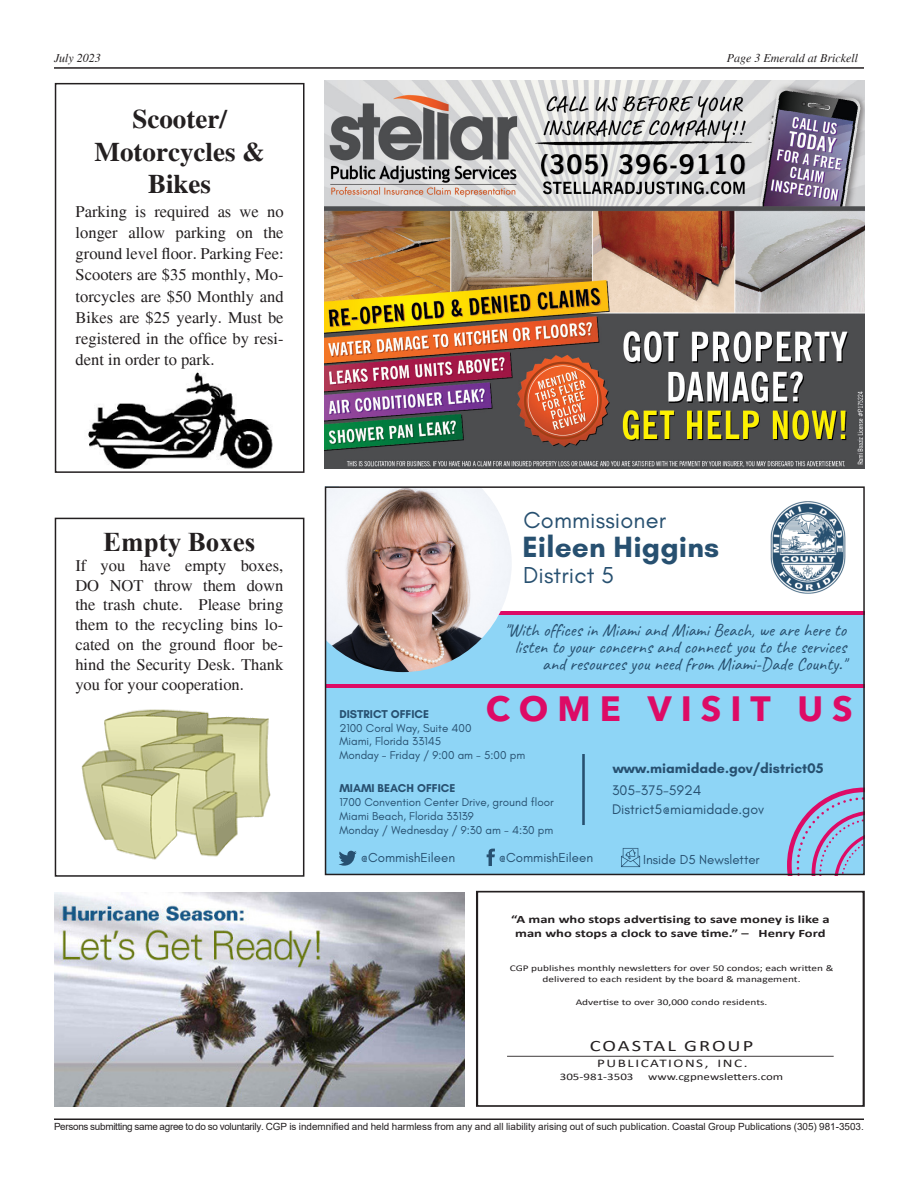
<style>
.page{position:relative;width:918px;height:1188px;background:#fff}
.page>*{position:absolute;margin:0;border:0;box-sizing:border-box;transform-origin:0 0}
.t1{font:700 34.8px "Avenir Next LT Pro";letter-spacing:.26em;color:#dd0b66}
.t2{font:700 29.85px "Glacial Indifference";letter-spacing:.005em;color:#275070}
.t3{font:700 27px/32.4px "Times";color:#231f20;text-align:center}
.t4{font:700 27px "Times New Roman";color:#231f20}
.t5{font:23.55px "Glacial Indifference";letter-spacing:.005em;color:#275070}
.t6{font:18px/16.8px "Caveat";color:#275070;text-align:right}
.t7{font:16.5px/21px "Times";color:#231f20;text-align:justify}
.t8{font:15.9px "Calibri";letter-spacing:.095em;color:#231f20;scale:1.3 1}
.t9{font:14.25px/19.5px "Glacial Indifference";color:#275070}
.t10{font:700 14.25px "Glacial Indifference";color:#275070}
.t11{font:13.35px "Glacial Indifference";color:#275070}
.t12{font:italic 12px "Times";color:#231f20}
.t13{font:11.7px "Calibri";letter-spacing:.1em;color:#231f20;scale:1.3 1}
.t14{font:11.55px/13.8px "Glacial Indifference";color:#275070}
.t15{font:700 11.55px "Glacial Indifference";color:#275070}
.t16{font:700 11.25px/13.5px "Calibri";color:#231f20;text-align:center;scale:1.3 1}
.t17{font:10.05px "Calibri";color:#231f20;scale:1.3 1}
.t18{font:9.9px "Arial";color:#231f20}
.t19{font:8.7px/10.5px "Calibri";color:#231f20;text-align:center;scale:1.3 1}
</style>
<div class="page">
<hr style="left:54px;top:67px;width:810px;height:2px;background:#231f20">
<hr style="left:54px;top:1119px;width:810px;height:1px;background:#231f20">
<div style="left:55px;top:518px;width:249px;height:359px;border:2px solid #231f20"></div>
<img style="left:81px;top:709px;width:190px;height:151px">
<div style="left:55px;top:83px;width:250px;height:390px;border:2px solid #231f20"></div>
<img style="left:88px;top:372px;width:185px;height:97px">
<div style="left:476px;top:891px;width:389px;height:216px;border:2px solid #231f20"></div>
<hr style="left:507px;top:1056px;width:327px;height:1px;background:#231f20">
<div style="left:325px;top:486px;width:540px;height:389px;background:#8ed5f6"></div>
<div style="left:339px;top:486px;width:526px;height:127px;background:#fff"></div>
<svg style="left:582px;top:754px;width:3px;height:71px"></svg>
<svg style="left:487px;top:849px;width:8px;height:17px"></svg>
<hr style="left:464px;top:612px;width:401px;height:3px;background:#dd0b66">
<img style="left:328px;top:489px;width:184px;height:183px">
<hr style="left:325px;top:684px;width:540px;height:4px;background:#dd0b66">
<svg style="left:339px;top:851px;width:18px;height:15px"></svg>
<svg style="left:787px;top:788px;width:75px;height:84px"></svg>
<svg style="left:621px;top:848px;width:19px;height:19px"></svg>
<img style="left:770px;top:501px;width:76px;height:93px">
<div style="left:325px;top:486px;width:540px;height:389px;border:2px solid #231f20"></div>
<img style="left:325px;top:80px;width:540px;height:389px">
<img style="left:54px;top:893px;width:410px;height:214px">
<p class="t12" style="left:54px;top:52px;width:48px">July 2023</p>
<p class="t12" style="left:727px;top:52px;width:133px">Page 3 Emerald at Brickell</p>
<h3 class="t3" style="left:95px;top:104px;width:172px">Scooter/<br>Motorcycles &amp;<br>Bikes</h3>
<p class="t7" style="left:76px;top:202px;width:209px">Parking is required as we no longer allow parking on the ground level floor. Parking Fee:<br>Scooters are $35 monthly, Mo&shy;torcycles are $50 Monthly and Bikes are $25 yearly. Must be registered in the office by resi&shy;dent in order to park.</p>
<h3 class="t4" style="left:103px;top:523px;width:154px">Empty Boxes</h3>
<p class="t7" style="left:75px;top:556px;width:209px;line-height:19.8px">If you have empty boxes, DO NOT throw them down the trash chute. Please bring them to the recycling bins lo&shy;cated on the ground floor be&shy;hind the Security Desk. Thank you for your cooperation.</p>
<h3 class="t5" style="left:524px;top:507px;width:144px">Commissioner</h3>
<h2 class="t2" style="left:522px;top:529px;width:198px">Eileen Higgins</h2>
<h3 class="t5" style="left:523px;top:562px;width:93px">District 5</h3>
<p class="t6" style="left:504px;top:622px;width:344px">"With offices in Miami and Miami Beach, we are here to listen to your concerns and connect you to the services and resources you need from Miami-Dade County."</p>
<h1 class="t1" style="left:486px;top:688px;width:369px">COME VISIT US</h1>
<p class="t15" style="left:339px;top:707px;width:91px">DISTRICT OFFICE</p>
<p class="t14" style="left:339px;top:721px;width:187px">2100 Coral Way, Suite 400<br>Miami, Florida 33145<br>Monday - Friday / 9:00 am - 5:00 pm</p>
<p class="t10" style="left:613px;top:759px;width:212px">www.miamidade.gov/district05</p>
<p class="t15" style="left:339px;top:781px;width:118px">MIAMI BEACH OFFICE</p>
<p class="t14" style="left:339px;top:796px;width:216px">1700 Convention Center Drive, ground floor<br>Miami Beach, Florida 33139<br>Monday / Wednesday / 9:30 am - 4:30 pm</p>
<p class="t11" style="left:361px;top:850px;width:96px">@CommishEileen</p>
<p class="t11" style="left:499px;top:850px;width:96px">@CommishEileen</p>
<p class="t9" style="left:612px;top:781px;width:154px">305-375-5924<br>District5@miamidade.gov</p>
<p class="t11" style="left:643px;top:852px;width:118px">Inside D5 Newsletter</p>
<p class="t16" style="left:511px;top:913px;width:246px">“A man who stops advertising to save money is like a man who stops a clock to save time.” – Henry Ford</p>
<p class="t19" style="left:510px;top:963px;width:251px">CGP publishes monthly newsletters for over 50 condos; each written &amp; delivered to each resident by the board &amp; management.</p>
<p class="t19" style="left:576px;top:996px;width:149px">Advertise to over 30,000 condo residents.</p>
<p class="t8" style="left:590px;top:1035px;width:127px">COASTAL GROUP</p>
<p class="t13" style="left:597px;top:1055px;width:117px">PUBLICATIONS, INC.</p>
<p class="t17" style="left:560px;top:1070px;width:58px">305-981-3503</p>
<p class="t17" style="left:648px;top:1070px;width:106px">www.cgpnewsletters.com</p>
<p class="t18" style="left:54px;top:1120px;width:811px">Persons submitting same agree to do so voluntarily. CGP is indemnified and held harmless from any and all liability arising out of such publication. Coastal Group Publications (305) 981-3503.</p>
</div>
